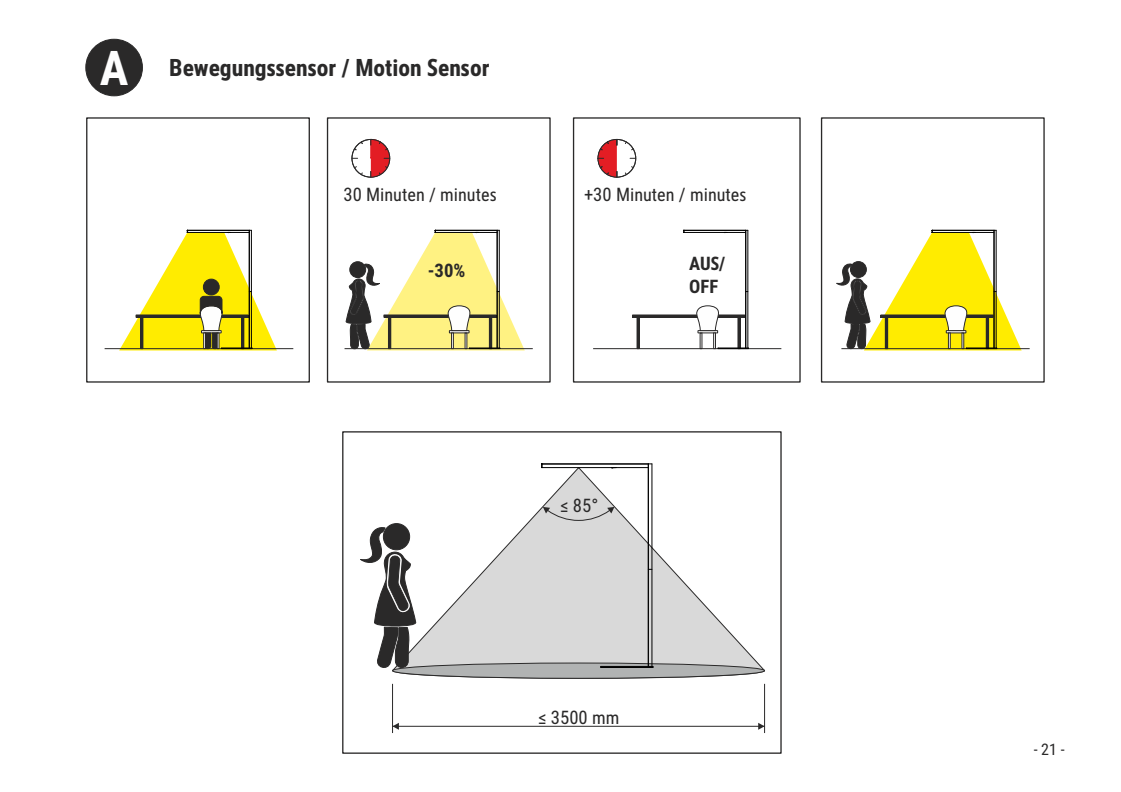
<style>
.page{position:relative;width:1121px;height:792px;background:#fff}
.page>*{position:absolute;margin:0;border:0;box-sizing:border-box;transform-origin:0 0}
.t1{font:700 condensed 23.9px "MAUL";color:#2a2929}
.t2{font:condensed 18.6px "MAUL";color:#2a2929}
.t3{font:700 condensed 18.6px/22.4px "MAUL";color:#2a2929}
.t4{font:condensed 16px "MAUL";color:#2a2929}
.s1{font-size:47.9px;color:#fefefe}
</style>
<div class="page">
<div style="left:86px;top:39px;width:56px;height:57px;background:#2a2929;border-radius:50%"></div>
<div style="left:85px;top:39px;width:58px;height:57px;border:1px solid #2a2929;border-radius:50%"></div>
<svg style="left:354px;top:142px;width:8px;height:8px"></svg>
<svg style="left:354px;top:166px;width:8px;height:9px"></svg>
<svg style="left:624px;top:166px;width:9px;height:9px"></svg>
<svg style="left:625px;top:142px;width:8px;height:8px"></svg>
<div style="left:351px;top:139px;width:39px;height:38px;border:1px solid #2a2929;border-radius:50%"></div>
<svg style="left:370px;top:139px;width:19px;height:38px"></svg>
<div style="left:597px;top:139px;width:39px;height:38px;border:1px solid #2a2929;border-radius:50%"></div>
<svg style="left:598px;top:139px;width:19px;height:38px"></svg>
<div style="left:342px;top:431px;width:439px;height:323px;border:1px solid #2a2929"></div>
<svg style="left:394px;top:467px;width:371px;height:212px"></svg>
<div style="left:392px;top:663px;width:372px;height:15px;background:#b1b3b3;border-radius:50%"></div>
<div style="left:392px;top:663px;width:372px;height:16px;border:1px solid #2a2929;border-radius:50%"></div>
<hr style="left:392px;top:684px;width:1px;height:49px;background:#2a2929">
<hr style="left:764px;top:684px;width:1px;height:49px;background:#2a2929">
<hr style="left:392px;top:726px;width:372px;height:1px;background:#2a2929">
<svg style="left:393px;top:723px;width:6px;height:7px"></svg>
<svg style="left:758px;top:723px;width:6px;height:7px"></svg>
<svg style="left:542px;top:507px;width:72px;height:14px"></svg>
<div style="left:383px;top:524px;width:26px;height:26px;background:#2a2929;border-radius:50%"></div>
<div style="left:383px;top:523px;width:26px;height:27px;border:1px solid #2a2929;border-radius:50%"></div>
<svg style="left:360px;top:526px;width:57px;height:145px"></svg>
<hr style="left:105px;top:348px;width:188px;height:1px;background:#2a2929">
<div style="left:86px;top:117px;width:224px;height:266px;border:1px solid #2a2929"></div>
<hr style="left:344px;top:348px;width:188px;height:1px;background:#2a2929">
<hr style="left:593px;top:348px;width:188px;height:1px;background:#2a2929">
<div style="left:636px;top:317px;width:3px;height:32px;border:1px solid #2a2929"></div>
<div style="left:737px;top:317px;width:3px;height:32px;border:1px solid #2a2929"></div>
<div style="left:632px;top:315px;width:112px;height:2px;border:1px solid #2a2929"></div>
<hr style="left:841px;top:348px;width:188px;height:1px;background:#2a2929">
<hr style="left:683px;top:230px;width:62px;height:1px;background:#000">
<hr style="left:683px;top:232px;width:62px;height:1px;background:#000">
<hr style="left:745px;top:230px;width:1px;height:118px;background:#000">
<hr style="left:747px;top:230px;width:1px;height:118px;background:#000">
<hr style="left:718px;top:348px;width:30px;height:1px;background:#000">
<hr style="left:542px;top:464px;width:106px;height:1px;background:#000">
<hr style="left:542px;top:467px;width:106px;height:1px;background:#000">
<hr style="left:648px;top:464px;width:1px;height:202px;background:#000">
<hr style="left:651px;top:464px;width:1px;height:202px;background:#000">
<hr style="left:600px;top:666px;width:52px;height:1px;background:#000">
<hr style="left:600px;top:667px;width:52px;height:1px;background:#000">
<svg style="left:119px;top:230px;width:158px;height:120px"></svg>
<svg style="left:345px;top:230px;width:179px;height:121px"></svg>
<svg style="left:695px;top:305px;width:23px;height:45px"></svg>
<svg style="left:836px;top:230px;width:185px;height:121px"></svg>
<p class="t1" style="left:100px;top:51px;width:391px"><span class="s1">A</span> Bewegungssensor / Motion Sensor</p>
<p class="t2" style="left:343px;top:182px;width:155px">30 Minuten / minutes</p>
<p class="t2" style="left:584px;top:182px;width:164px">+30 Minuten / minutes</p>
<p class="t3" style="left:428px;top:258px;width:39px">-30%</p>
<p class="t3" style="left:689px;top:252px;width:38px">AUS/<br>OFF</p>
<p class="t2" style="left:560px;top:492px;width:39px">≤ 85°</p>
<p class="t2" style="left:538px;top:704px;width:82px">≤ 3500 mm</p>
<p class="t4" style="left:1033px;top:738px;width:33px">- 21 -</p>
</div>
